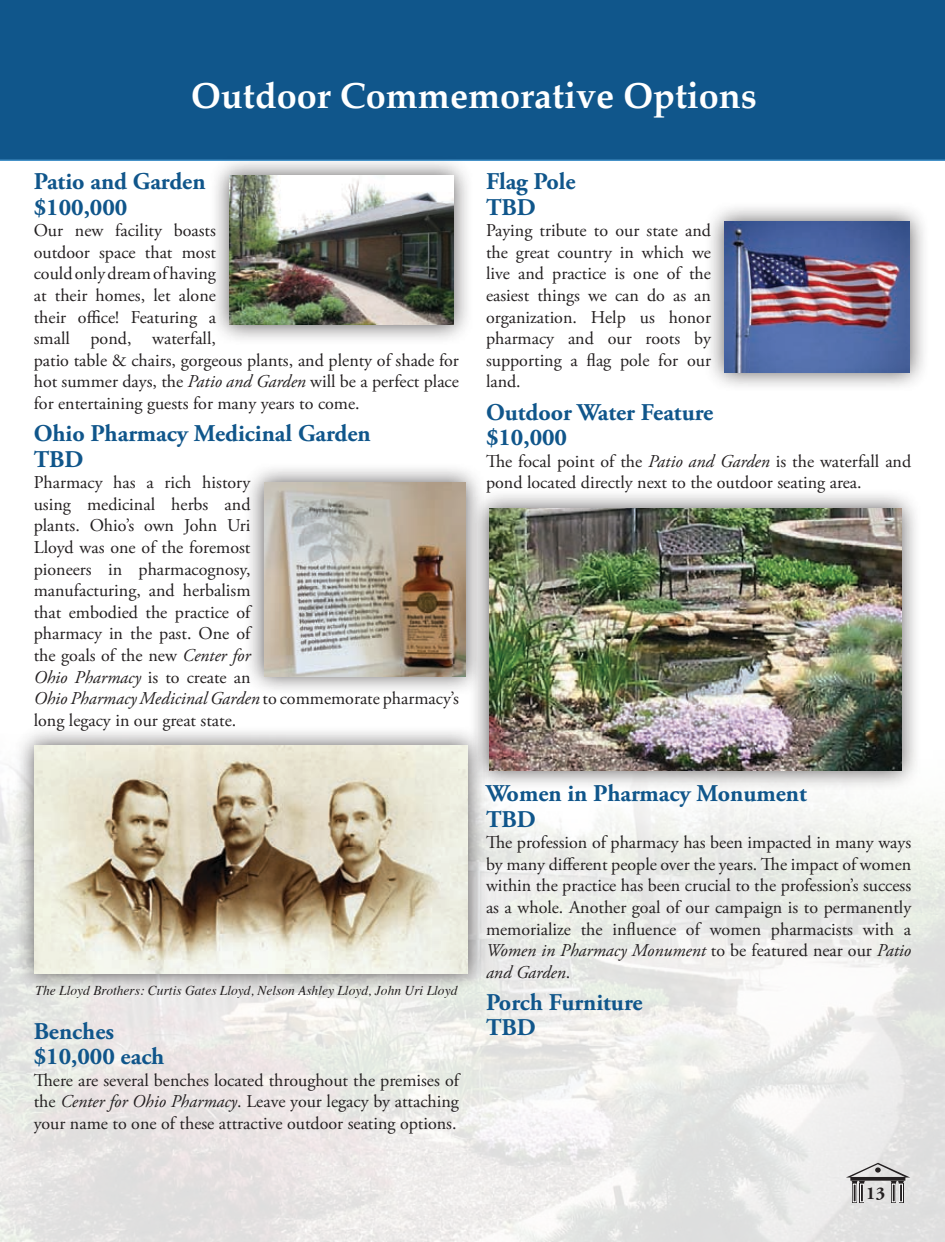
<style>
.page{position:relative;width:945px;height:1242px;background:#fff}
.page>*{position:absolute;margin:0;border:0;box-sizing:border-box;transform-origin:0 0}
.t1{font:700 36px "Palatino";color:#fff}
.t2{font:700 24px/25.5px "Adobe Garamond Pro";color:#10568b}
.t3{font:18px/21.6px "Adobe Garamond Pro";color:#231f20}
.t4{font:700 18px "Adobe Garamond Pro";color:#231f20}
.t5{font:italic 13.5px "Times";color:#231f20}
.s1{font-style:italic}
</style>
<div class="page">
<img style="left:0;top:766px;width:945px;height:476px">
<svg style="left:852px;top:1183px;width:5px;height:20px"></svg>
<svg style="left:860px;top:1183px;width:4px;height:20px"></svg>
<div style="left:860px;top:1184px;width:3px;height:18px;border:1px solid #fff"></div>
<svg style="left:892px;top:1183px;width:4px;height:20px"></svg>
<div style="left:892px;top:1184px;width:3px;height:18px;border:1px solid #fff"></div>
<svg style="left:846px;top:1163px;width:64px;height:20px"></svg>
<svg style="left:899px;top:1183px;width:4px;height:20px"></svg>
<div style="left:900px;top:1184px;width:3px;height:18px;border:1px solid #fff"></div>
<div style="left:0;top:0;width:945px;height:160px;background:#10568b"></div>
<div style="left:208px;top:154px;width:265px;height:190px;background:#231f20;opacity:.75"></div>
<img style="left:230px;top:176px;width:223px;height:149px">
<div style="left:243px;top:461px;width:241px;height:234px;background:#231f20;opacity:.75"></div>
<img style="left:264px;top:482px;width:201px;height:194px">
<div style="left:13px;top:724px;width:473px;height:269px;background:#231f20;opacity:.75"></div>
<img style="left:34px;top:746px;width:433px;height:228px">
<div style="left:703px;top:200px;width:226px;height:191px;background:#231f20;opacity:.75"></div>
<img style="left:724px;top:222px;width:186px;height:150px">
<div style="left:468px;top:488px;width:453px;height:302px;background:#231f20;opacity:.75"></div>
<img style="left:489px;top:509px;width:412px;height:262px">
<hr style="left:0;top:160px;width:945px;height:1px;background:#56a4da">
<h1 class="t1" style="left:191px;top:65px;width:567px">Outdoor Commemorative Options</h1>
<h2 class="t2" style="left:34px;top:169px;width:173px">Patio and Garden $100,000</h2>
<p class="t3" style="left:34px;top:220px;width:427px">Our new facility boasts<br>outdoor space that most<br>could only dream of having<br>at their homes, let alone<br>their office! Featuring a<br>small pond, waterfall,<br>patio table &amp; chairs, gorgeous plants, and plenty of shade for hot summer days, the <span class="s1">Patio and Garden</span> will be a perfect place for entertaining guests for many years to come.</p>
<h2 class="t2" style="left:34px;top:421px;width:339px">Ohio Pharmacy Medicinal Garden<br>TBD</h2>
<p class="t3" style="left:34px;top:472px;width:427px">Pharmacy has a rich history<br>using medicinal herbs and<br>plants. Ohio’s own John Uri<br>Lloyd was one of the foremost<br>pioneers in pharmacognosy,<br>manufacturing, and herbalism<br>that embodied the practice of<br>pharmacy in the past. One of<br>the goals of the new <span class="s1">Center for<br>Ohio Pharmacy</span> is to create an<br><span class="s1">Ohio Pharmacy Medicinal Garden</span> to commemorate pharmacy’s long legacy in our great state.</p>
<p class="t5" style="left:36px;top:979px;width:423px">The Lloyd Brothers: Curtis Gates Lloyd, Nelson Ashley Lloyd, John Uri Lloyd</p>
<h2 class="t2" style="left:34px;top:1019px;width:132px">Benches $10,000 each</h2>
<p class="t3" style="left:34px;top:1070px;width:427px;text-align:justify">There are several benches located throughout the premises of the <span class="s1">Center for Ohio Pharmacy</span>. Leave your legacy by attaching your name to one of these attractive outdoor seating options.</p>
<h2 class="t2" style="left:486px;top:169px;width:91px">Flag Pole<br>TBD</h2>
<p class="t3" style="left:486px;top:220px;width:227px;text-align:justify">Paying tribute to our state and the great country in which we live and practice is one of the easiest things we can do as an organization. Help us honor pharmacy and our roots by supporting a flag pole for our land.</p>
<h2 class="t2" style="left:486px;top:400px;width:229px">Outdoor Water Feature $10,000</h2>
<p class="t3" style="left:486px;top:451px;width:427px">The focal point of the <span class="s1">Patio and Garden</span> is the waterfall and pond located directly next to the outdoor seating area.</p>
<h2 class="t2" style="left:486px;top:781px;width:322px">Women in Pharmacy Monument<br>TBD</h2>
<p class="t3" style="left:486px;top:832px;width:427px;text-align:justify">The profession of pharmacy has been impacted in many ways by many different people over the years. The impact of women within the practice has been crucial to the profession’s success as a whole. Another goal of our campaign is to permanently memorialize the influence of women pharmacists with a <span class="s1">Women in Pharmacy Monument</span> to be featured near our <span class="s1">Patio and Garden</span>.</p>
<h2 class="t2" style="left:486px;top:990px;width:158px">Porch Furniture<br>TBD</h2>
<p class="t4" style="left:866px;top:1183px;width:20px">13</p>
</div>
